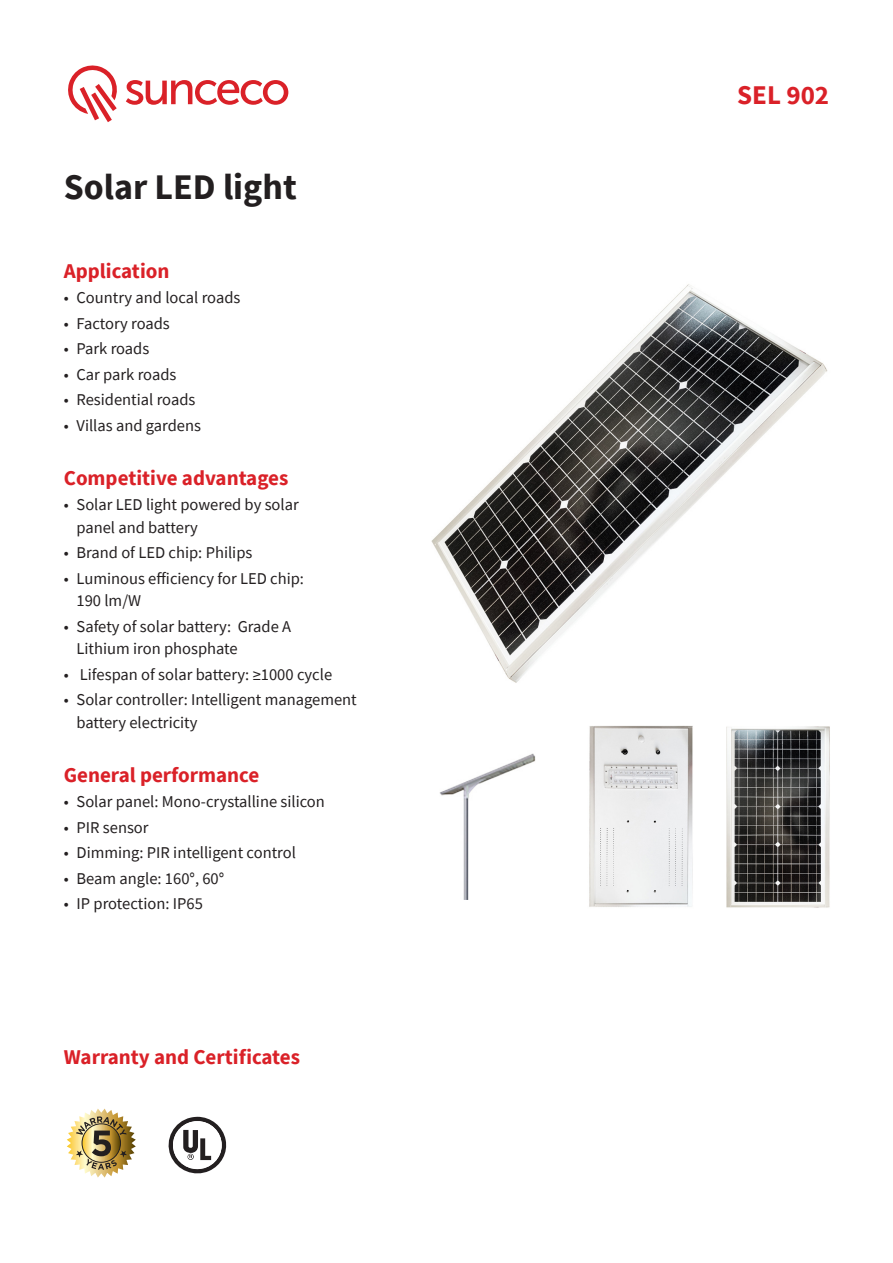
<style>
.page{position:relative;width:893px;height:1263px;background:#fff}
.page>*{position:absolute;margin:0;border:0;box-sizing:border-box;transform-origin:0 0}
.t1{font:700 36px "Source Sans Pro";color:#231f20}
.t2{font:700 27px "Source Sans Pro";color:#da2128}
.t3{font:700 21px "Source Sans Pro";color:#da2128}
.t4{font:16.5px/22.5px "Source Sans Pro";color:#231f20}
</style>
<div class="page">
<img style="left:431px;top:284px;width:397px;height:399px">
<svg style="left:126px;top:80px;width:162px;height:25px"></svg>
<svg style="left:68px;top:65px;width:49px;height:57px"></svg>
<svg style="left:67px;top:1108px;width:69px;height:69px"></svg>
<svg style="left:168px;top:1117px;width:59px;height:57px"></svg>
<img style="left:589px;top:725px;width:241px;height:183px">
<img style="left:439px;top:753px;width:97px;height:146px">
<p class="t1" style="left:64px;top:163px;width:235px">Solar LED light</p>
<p class="t3" style="left:64px;top:256px;width:107px">Application</p>
<p class="t4" style="left:64px;top:286px;width:178px">• Country and local roads</p>
<p class="t4" style="left:64px;top:312px;width:108px">• Factory roads</p>
<p class="t4" style="left:64px;top:337px;width:87px">• Park roads</p>
<p class="t4" style="left:64px;top:363px;width:114px">• Car park roads</p>
<p class="t4" style="left:64px;top:388px;width:133px">• Residential roads</p>
<p class="t4" style="left:64px;top:414px;width:139px">• Villas and gardens</p>
<p class="t3" style="left:64px;top:463px;width:226px">Competitive advantages</p>
<p class="t4" style="left:77px;top:493px;width:224px;text-indent:-13px">• Solar LED light powered by solar panel and battery</p>
<p class="t4" style="left:64px;top:541px;width:190px">• Brand of LED chip: Philips</p>
<p class="t4" style="left:77px;top:567px;width:229px;text-indent:-13px">• Luminous efficiency for LED chip:<br>190 lm/W</p>
<p class="t4" style="left:77px;top:615px;width:216px;text-indent:-13px">• Safety of solar battery: Grade A<br>Lithium iron phosphate</p>
<p class="t4" style="left:64px;top:663px;width:270px">• Lifespan of solar battery: ≥1000 cycle</p>
<p class="t4" style="left:77px;top:688px;width:282px;text-indent:-13px">• Solar controller: Intelligent management battery electricity</p>
<p class="t3" style="left:64px;top:760px;width:197px">General performance</p>
<p class="t4" style="left:64px;top:790px;width:263px">• Solar panel: Mono-crystalline silicon</p>
<p class="t4" style="left:64px;top:816px;width:86px">• PIR sensor</p>
<p class="t4" style="left:64px;top:841px;width:234px">• Dimming: PIR intelligent control</p>
<p class="t4" style="left:64px;top:867px;width:162px">• Beam angle: 160°, 60°</p>
<p class="t4" style="left:64px;top:892px;width:141px">• IP protection: IP65</p>
<p class="t3" style="left:64px;top:1042px;width:238px">Warranty and Certificates</p>
<p class="t2" style="left:737px;top:76px;width:93px">SEL 902</p>
</div>
